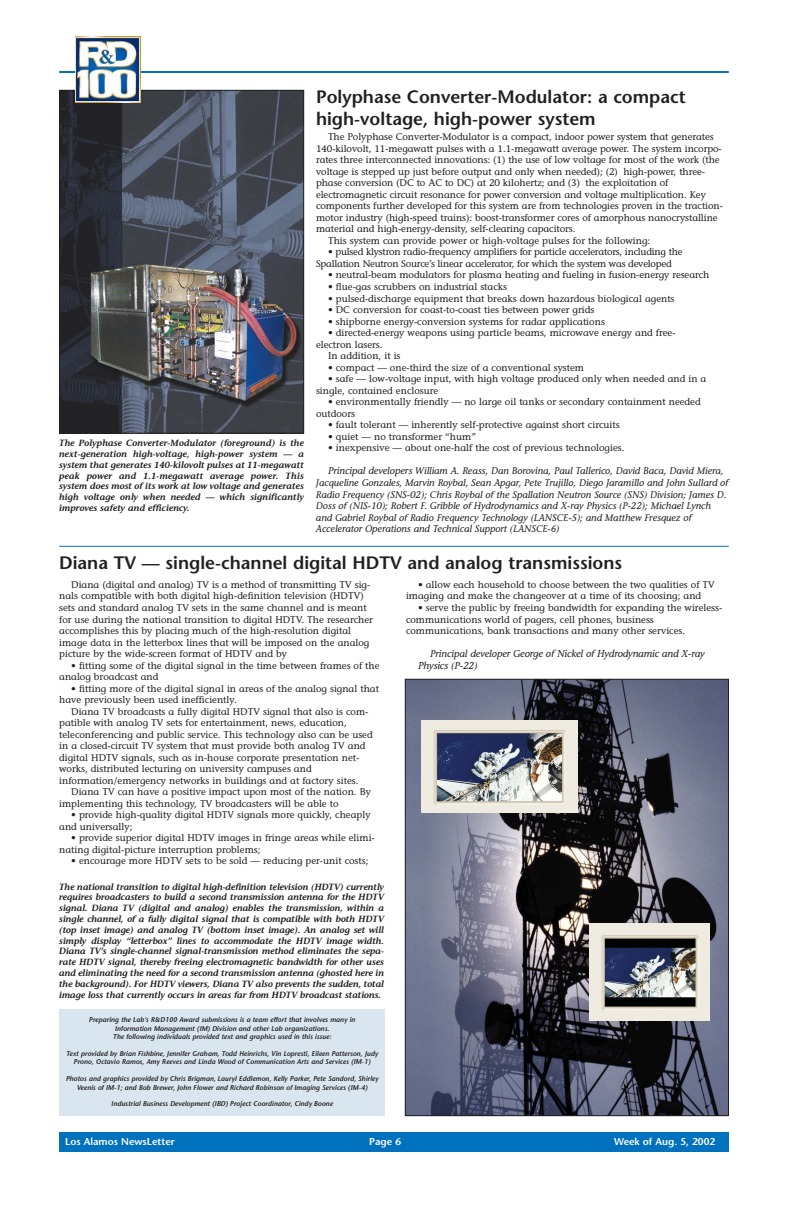
<style>
.page{position:relative;width:792px;height:1224px;background:#fff}
.page>*{position:absolute;margin:0;border:0;box-sizing:border-box;transform-origin:0 0}
.t1{font:600 18px/21.6px "Stone Sans";color:#231f20}
.t2{font:italic 10px/12px "Stone Informal";letter-spacing:-.01em;color:#231f20}
.t3{font:600 10px "Stone Sans";color:#fff}
.t4{font:9.6px/11.5px "Stone Informal";color:#231f20}
.t5{font:italic 9.6px/11.5px "Stone Informal";color:#231f20}
.t6{font:9.6px/11.5px "Stone Informal";letter-spacing:-.025em;color:#231f20}
.t7{font:italic 600 9px/10.8px "Stone Informal";letter-spacing:-.005em;color:#231f20;text-align:justify}
.t8{font:italic 600 7px/8.4px "Stone Sans";color:#231f20;text-align:center}
.s1{font-size:9.8px}
</style>
<div class="page">
<div style="left:59px;top:1133px;width:670px;height:19px;background:#0071bc"></div>
<hr style="left:59px;top:71px;width:670px;height:2px;background:#0071bc">
<img style="left:61px;top:92px;width:241px;height:340px">
<div style="left:59px;top:90px;width:245px;height:344px;border:1px solid #231f20"></div>
<hr style="left:59px;top:546px;width:670px;height:1px;background:#0071bc">
<img style="left:407px;top:681px;width:320px;height:433px">
<div style="left:405px;top:679px;width:324px;height:437px;border:1px solid #231f20"></div>
<img style="left:590px;top:923px;width:120px;height:97px">
<img style="left:422px;top:721px;width:155px;height:92px">
<img style="left:75px;top:36px;width:65px;height:67px">
<div style="left:59px;top:1009px;width:326px;height:107px;background:#d9e6f0"></div>
<p class="t7" style="left:59px;top:439px;width:246px">The Polyphase Converter-Modulator (foreground) is the next-generation high-voltage, high-power system — a system that generates 140-kilovolt pulses at 11-megawatt peak power and 1.1-megawatt average power. This system does most of its work at low voltage and generates high voltage only when needed — which significantly improves safety and efficiency.</p>
<h1 class="t1" style="left:316px;top:88px;width:371px">Polyphase Converter-Modulator: a compact high-voltage, high-power system</h1>
<p class="t4" style="left:328px;top:132px;width:387px">The Polyphase Converter-Modulator is a compact, indoor power system that generates</p>
<p class="t4" style="left:316px;top:144px;width:407px">140-kilovolt, 11-megawatt pulses with a 1.1-megawatt average power. The system incorpo-</p>
<p class="t4" style="left:316px;top:155px;width:405px">rates three interconnected innovations: (1) the use of low voltage for most of the work (the</p>
<p class="t4" style="left:316px;top:167px;width:391px">voltage is stepped up just before output and only when needed); (2) high-power, three-</p>
<p class="t4" style="left:316px;top:178px;width:354px">phase conversion (DC to AC to DC) at 20 kilohertz; and (3) the exploitation of</p>
<p class="t4" style="left:316px;top:190px;width:391px">electromagnetic circuit resonance for power conversion and voltage multiplication. Key</p>
<p class="t4" style="left:316px;top:201px;width:408px">components further developed for this system are from technologies proven in the traction-</p>
<p class="t4" style="left:316px;top:213px;width:403px">motor industry (high-speed trains): boost-transformer cores of amorphous nanocrystalline</p>
<p class="t4" style="left:316px;top:224px;width:261px">material and high-energy-density, self-clearing capacitors.</p>
<p class="t4" style="left:328px;top:236px;width:324px">This system can provide power or high-voltage pulses for the following:</p>
<p class="t6" style="left:316px;top:247px;width:368px;text-indent:12px">• pulsed klystron radio-frequency amplifiers for particle accelerators, including the<br>Spallation Neutron Source’s linear accelerator, for which the system was developed</p>
<p class="t4" style="left:328px;top:270px;width:383px">• neutral-beam modulators for plasma heating and fueling in fusion-energy research</p>
<p class="t4" style="left:328px;top:282px;width:181px">• flue-gas scrubbers on industrial stacks</p>
<p class="t4" style="left:328px;top:293px;width:348px">• pulsed-discharge equipment that breaks down hazardous biological agents</p>
<p class="t4" style="left:328px;top:305px;width:268px">• DC conversion for coast-to-coast ties between power grids</p>
<p class="t4" style="left:328px;top:316px;width:278px">• shipborne energy-conversion systems for radar applications</p>
<p class="t4" style="left:328px;top:328px;width:349px">• directed-energy weapons using particle beams, microwave energy and free-</p>
<p class="t4" style="left:316px;top:340px;width:68px">electron lasers.</p>
<p class="t4" style="left:328px;top:351px;width:74px">In addition, it is</p>
<p class="t4" style="left:328px;top:363px;width:258px">• compact — one-third the size of a conventional system</p>
<p class="t4" style="left:316px;top:374px;width:392px;text-indent:12px">• safe — low-voltage input, with high voltage produced only when needed and in a single, contained enclosure</p>
<p class="t4" style="left:316px;top:397px;width:386px;text-indent:12px">• environmentally friendly — no large oil tanks or secondary containment needed outdoors</p>
<p class="t4" style="left:328px;top:420px;width:293px">• fault tolerant — inherently self-protective against short circuits</p>
<p class="t4" style="left:328px;top:432px;width:150px">• quiet — no transformer “hum”</p>
<p class="t4" style="left:328px;top:443px;width:298px">• inexpensive — about one-half the cost of previous technologies.</p>
<p class="t5" style="left:316px;top:466px;width:414px;text-indent:12px"><span class="s1">Principal developers</span> William A. Reass, Dan Borovina, Paul Tallerico, David Baca, David Miera, Jacqueline Gonzales, Marvin Roybal, Sean Apgar, Pete Trujillo, Diego Jaramillo and John Sullard of Radio Frequency (SNS-02); Chris Roybal of the Spallation Neutron Source (SNS) Division; James D.<br>Doss of (NIS-10); Robert F. Gribble of Hydrodynamics and X-ray Physics (P-22); Michael Lynch and Gabriel Roybal of Radio Frequency Technology (LANSCE-5); and Matthew Fresquez of Accelerator Operations and Technical Support (LANSCE-6)</p>
<h1 class="t1" style="left:59px;top:554px;width:565px">Diana TV — single-channel digital HDTV and analog transmissions</h1>
<p class="t4" style="left:59px;top:580px;width:315px;text-indent:12px">Diana (digital and analog) TV is a method of transmitting TV sig&shy;nals compatible with both digital high-definition television (HDTV) sets and standard analog TV sets in the same channel and is meant for use during the national transition to digital HDTV. The researcher accomplishes this by placing much of the high-resolution digital image data in the letterbox lines that will be imposed on the analog picture by the wide-screen format of HDTV and by</p>
<p class="t4" style="left:59px;top:661px;width:322px;text-indent:12px">• fitting some of the digital signal in the time between frames of the analog broadcast and</p>
<p class="t4" style="left:59px;top:684px;width:321px;text-indent:12px">• fitting more of the digital signal in areas of the analog signal that have previously been used inefficiently.</p>
<p class="t4" style="left:59px;top:707px;width:315px;text-indent:12px">Diana TV broadcasts a fully digital HDTV signal that also is com&shy;patible with analog TV sets for entertainment, news, education, teleconferencing and public service. This technology also can be used in a closed-circuit TV system that must provide both analog TV and digital HDTV signals, such as in-house corporate presentation net&shy;works, distributed lecturing on university campuses and information/emergency networks in buildings and at factory sites.</p>
<p class="t4" style="left:59px;top:787px;width:313px;text-indent:12px">Diana TV can have a positive impact upon most of the nation. By implementing this technology, TV broadcasters will be able to</p>
<p class="t4" style="left:59px;top:810px;width:313px;text-indent:12px">• provide high-quality digital HDTV signals more quickly, cheaply and universally;</p>
<p class="t4" style="left:59px;top:833px;width:317px;text-indent:12px">• provide superior digital HDTV images in fringe areas while elimi&shy;nating digital-picture interruption problems;</p>
<p class="t4" style="left:71px;top:856px;width:299px">• encourage more HDTV sets to be sold — reducing per-unit costs;</p>
<p class="t7" style="left:59px;top:882px;width:327px">The national transition to digital high-definition television (HDTV) currently requires broadcasters to build a second transmission antenna for the HDTV signal. Diana TV (digital and analog) enables the transmission, within a single channel, of a fully digital signal that is compatible with both HDTV (top inset image) and analog TV (bottom inset image). An analog set will simply display “letterbox” lines to accommodate the HDTV image width.<br>Diana TV’s single-channel signal-transmission method eliminates the sepa&shy;rate HDTV signal, thereby freeing electromagnetic bandwidth for other uses and eliminating the need for a second transmission antenna (ghosted here in the background). For HDTV viewers, Diana TV also prevents the sudden, total image loss that currently occurs in areas far from HDTV broadcast stations.</p>
<p class="t8" style="left:89px;top:1016px;width:268px">Preparing the Lab’s R&amp;D100 Award submissions is a team effort that involves many in<br>Information Management (IM) Division and other Lab organizations.<br>The following individuals provided text and graphics used in this issue:</p>
<p class="t8" style="left:66px;top:1050px;width:313px">Text provided by Brian Fishbine, Jennifer Graham, Todd Heinrichs, Vin Lopresti, Eileen Patterson, Judy<br>Prono, Octavio Ramos, Amy Reeves and Linda Wood of Communication Arts and Services (IM-1)</p>
<p class="t8" style="left:66px;top:1075px;width:314px">Photos and graphics provided by Chris Brigman, Lauryl Eddlemon, Kelly Parker, Pete Sandord, Shirley<br>Veenis of IM-1; and Bob Brewer, John Flower and Richard Robinson of Imaging Services (IM-4)</p>
<p class="t8" style="left:111px;top:1100px;width:223px">Industrial Business Development (IBD) Project Coordinator, Cindy Boone</p>
<p class="t4" style="left:406px;top:580px;width:310px;text-indent:12px">• allow each household to choose between the two qualities of TV imaging and make the changeover at a time of its choosing; and</p>
<p class="t4" style="left:406px;top:603px;width:318px;text-indent:12px">• serve the public by freeing bandwidth for expanding the wireless&shy;communications world of pagers, cell phones, business communications, bank transactions and many other services.</p>
<p class="t2" style="left:418px;top:649px;width:288px;text-indent:12px"><span class="s1">Principal developer</span> George of Nickel of Hydrodynamic and X-ray<br>Physics (P-22)</p>
<p class="t3" style="left:65px;top:1137px;width:111px">Los Alamos NewsLetter</p>
<p class="t3" style="left:369px;top:1137px;width:33px">Page 6</p>
<p class="t3" style="left:614px;top:1137px;width:103px">Week of Aug. 5, 2002</p>
</div>
